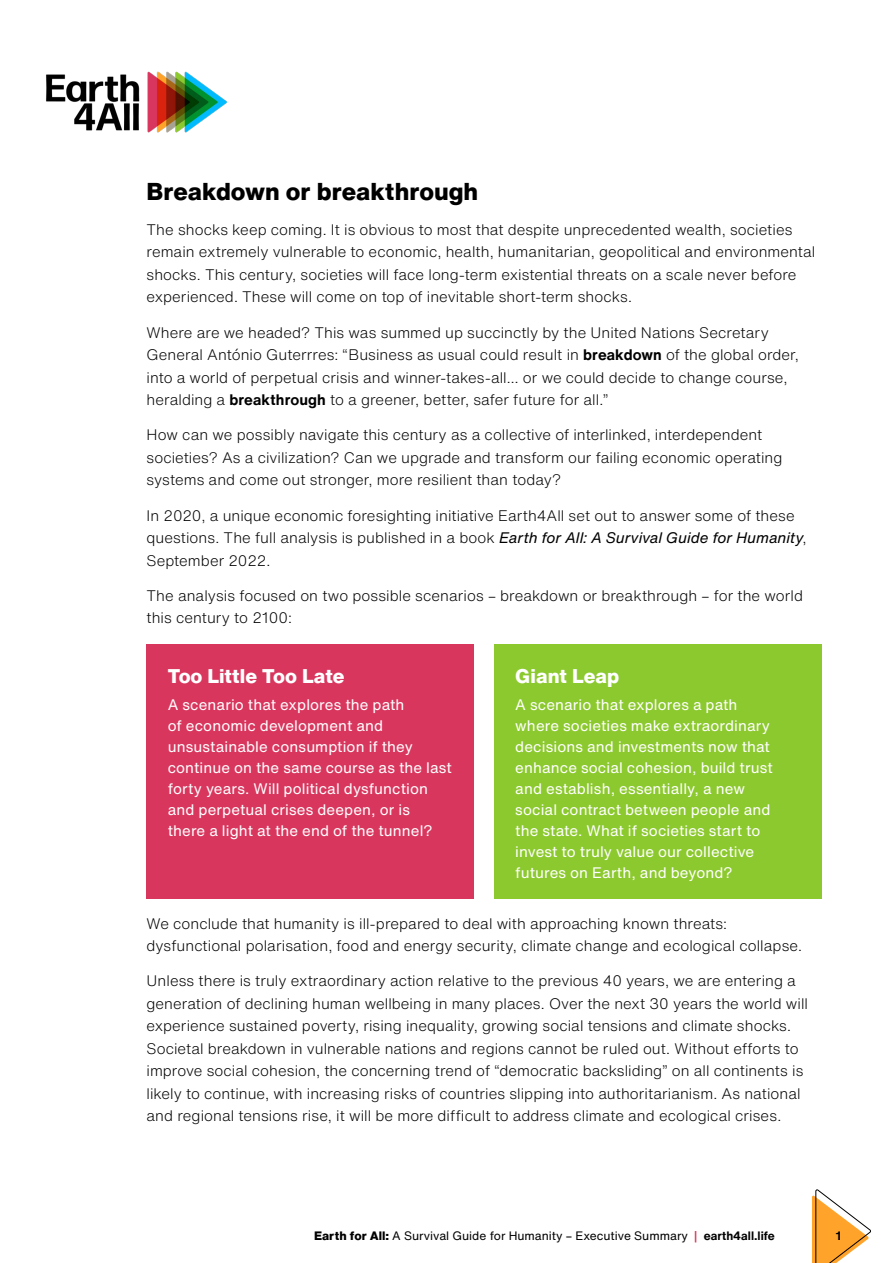
<style>
.page{position:relative;width:893px;height:1263px;background:#fff}
.page>*{position:absolute;margin:0;border:0;box-sizing:border-box;transform-origin:0 0}
.t1{font:800 24px "Helvetica Now Text";letter-spacing:-.005em;color:#000}
.t2{font:800 19.5px "Helvetica Now Text";color:#fff}
.t3{font:300 15px/22.5px "Helvetica Now Text";letter-spacing:.005em;color:#000}
.t4{font:15px/21px "Helvetica Now Text";letter-spacing:.01em;color:#fff}
.t5{font:12px "Helvetica Now Text";color:#000}
.t6{font:700 12px "Helvetica Now Text";color:#000}
.s1{font-weight:700}
.s2{font-weight:400;font-style:italic}
.s3{font-weight:800}
.s4{font-weight:500;color:#d9365e}
</style>
<div class="page">
<img style="left:46px;top:71px;width:181px;height:62px">
<svg style="left:812px;top:1189px;width:59px;height:74px"></svg>
<div style="left:146px;top:644px;width:328px;height:255px;background:#d9365e"></div>
<div style="left:494px;top:644px;width:327px;height:255px;background:#8cc92e"></div>
<h1 class="t1" style="left:146px;top:173px;width:333px">Breakdown or breakthrough</h1>
<p class="t3" style="left:146px;top:218px;width:670px">The shocks keep coming. It is obvious to most that despite unprecedented wealth, societies remain extremely vulnerable to economic, health, humanitarian, geopolitical and environmental shocks. This century, societies will face long-term existential threats on a scale never before experienced. These will come on top of inevitable short-term shocks.</p>
<p class="t3" style="left:146px;top:320px;width:654px">Where are we headed? This was summed up succinctly by the United Nations Secretary General António Guterrres: “Business as usual could result in <span class="s1">breakdown</span> of the global order, into a world of perpetual crisis and winner-takes-all… or we could decide to change course, heralding a <span class="s1">breakthrough</span> to a greener, better, safer future for all.”</p>
<p class="t3" style="left:146px;top:423px;width:637px">How can we possibly navigate this century as a collective of interlinked, interdependent societies? As a civilization? Can we upgrade and transform our failing economic operating systems and come out stronger, more resilient than today?</p>
<p class="t3" style="left:146px;top:503px;width:661px">In 2020, a unique economic foresighting initiative Earth4All set out to answer some of these questions. The full analysis is published in a book <span class="s2">Earth for All: A Survival Guide for Humanity</span>,<br>September 2022.</p>
<p class="t3" style="left:146px;top:584px;width:658px">The analysis focused on two possible scenarios – breakdown or breakthrough – for the world this century to 2100:</p>
<h2 class="t2" style="left:168px;top:661px;width:178px">Too Little Too Late</h2>
<p class="t4" style="left:168px;top:694px;width:286px">A scenario that explores the path<br>of economic development and unsustainable consumption if they continue on the same course as the last forty years. Will political dysfunction and perpetual crises deepen, or is<br>there a light at the end of the tunnel?</p>
<h2 class="t2" style="left:515px;top:661px;width:105px">Giant Leap</h2>
<p class="t4" style="left:515px;top:694px;width:259px">A scenario that explores a path where societies make extraordinary decisions and investments now that enhance social cohesion, build trust and establish, essentially, a new social contract between people and the state. What if societies start to invest to truly value our collective futures on Earth, and beyond?</p>
<p class="t3" style="left:146px;top:911px;width:657px">We conclude that humanity is ill-prepared to deal with approaching known threats: dysfunctional polarisation, food and energy security, climate change and ecological collapse.</p>
<p class="t3" style="left:146px;top:969px;width:663px">Unless there is truly extraordinary action relative to the previous 40 years, we are entering a generation of declining human wellbeing in many places. Over the next 30 years the world will experience sustained poverty, rising inequality, growing social tensions and climate shocks.<br>Societal breakdown in vulnerable nations and regions cannot be ruled out. Without efforts to improve social cohesion, the concerning trend of “democratic backsliding” on all continents is likely to continue, with increasing risks of countries slipping into authoritarianism. As national and regional tensions rise, it will be more difficult to address climate and ecological crises.</p>
<p class="t5" style="left:314px;top:1226px;width:462px"><span class="s3">Earth for All:</span> A Survival Guide for Humanity – Executive Summary <span class="s4">|</span> <span class="s1">earth4all.life</span></p>
<p class="t6" style="left:836px;top:1226px;width:7px">1</p>
</div>
